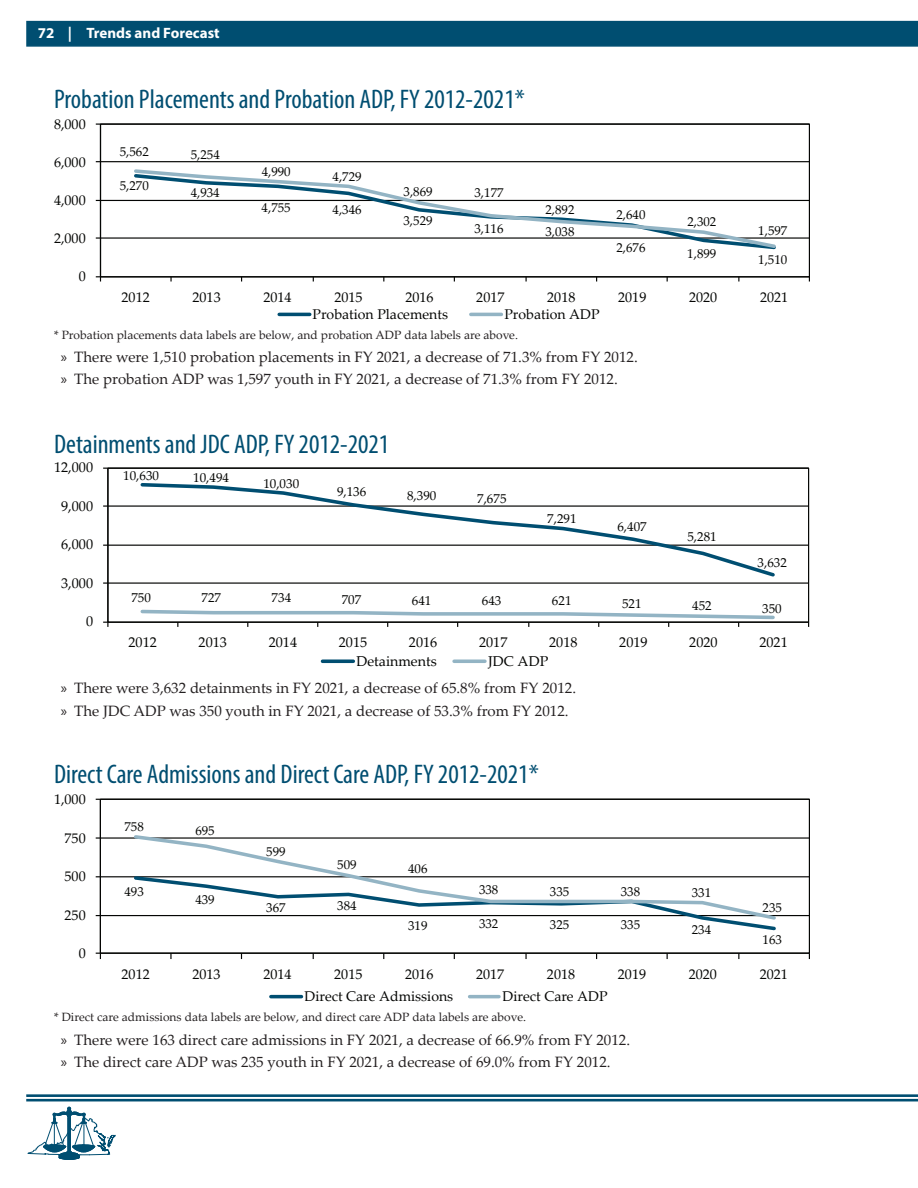
<style>
.page{position:relative;width:918px;height:1188px;background:#fff}
.page>*{position:absolute;margin:0;border:0;box-sizing:border-box;transform-origin:0 0}
.Head-Tables{font:condensed 27px "Myriad Pro";color:#004e71}
.t1{font:15px "Palatino Linotype";color:#231f20}
.t2{font:700 15px "Myriad Pro";color:#fff}
.t3{font:15px "Myriad Pro";color:#231f20}
.t4{font:14.25px "Palatino Linotype";color:#040503}
.t5{font:14.1px "Palatino Linotype";color:#040503}
.t6{font:13.05px "Palatino Linotype";color:#040503}
.t7{font:12.9px "Palatino Linotype";color:#040503}
.Caveat{font:12px "Palatino Linotype";color:#231f20}
.s1{font-family:"Myriad Pro"}
</style>
<div class="page">
<div style="left:26px;top:21px;width:892px;height:26px;background:#004e71"></div>
<svg style="left:26px;top:1094px;width:892px;height:7px;background:#53879f"></svg>
<svg style="left:27px;top:1107px;width:88px;height:52px"></svg>
<hr style="left:108px;top:505px;width:701px;height:2px;background:#040503">
<hr style="left:108px;top:545px;width:701px;height:1px;background:#040503">
<hr style="left:108px;top:582px;width:701px;height:2px;background:#040503">
<hr style="left:107px;top:468px;width:1px;height:154px;background:#040503">
<hr style="left:108px;top:622px;width:701px;height:1px;background:#040503">
<svg style="left:139px;top:483px;width:638px;height:94px"></svg>
<svg style="left:139px;top:609px;width:638px;height:18px"></svg>
<svg style="left:322px;top:659px;width:31px;height:4px"></svg>
<svg style="left:454px;top:659px;width:31px;height:4px"></svg>
<hr style="left:100px;top:837px;width:709px;height:2px;background:#040503">
<hr style="left:100px;top:876px;width:709px;height:1px;background:#040503">
<hr style="left:100px;top:915px;width:709px;height:1px;background:#040503">
<div style="left:100px;top:799px;width:710px;height:155px;border:1px solid #040503"></div>
<hr style="left:100px;top:799px;width:1px;height:154px;background:#040503">
<hr style="left:100px;top:953px;width:709px;height:1px;background:#040503">
<svg style="left:96px;top:953px;width:5px;height:6px"></svg>
<svg style="left:718px;top:922px;width:58px;height:9px"></svg>
<svg style="left:132px;top:835px;width:646px;height:87px"></svg>
<hr style="left:271px;top:995px;width:30px;height:3px;background:#004e71">
<hr style="left:470px;top:995px;width:29px;height:3px;background:#93b4c4">
<hr style="left:100px;top:161px;width:709px;height:1px;background:#040503">
<hr style="left:100px;top:200px;width:709px;height:1px;background:#040503">
<hr style="left:100px;top:237px;width:709px;height:2px;background:#040503">
<div style="left:100px;top:124px;width:710px;height:153px;border:1px solid #040503"></div>
<hr style="left:100px;top:124px;width:1px;height:153px;background:#040503">
<hr style="left:100px;top:276px;width:709px;height:1px;background:#040503">
<svg style="left:96px;top:276px;width:5px;height:6px"></svg>
<svg style="left:132px;top:169px;width:646px;height:81px"></svg>
<hr style="left:279px;top:313px;width:31px;height:3px;background:#004e71">
<hr style="left:471px;top:313px;width:30px;height:3px;background:#93b4c4">
<p class="t2" style="left:38px;top:23px;width:183px">72 | Trends and Forecast</p>
<p class="Head-Tables" style="left:54px;top:83px;width:472px">Probation Placements and Probation ADP, FY 2012-2021*</p>
<p class="t5" style="left:54px;top:114px;width:33px">8,000</p>
<p class="t5" style="left:54px;top:152px;width:33px">6,000</p>
<p class="t5" style="left:54px;top:190px;width:33px">4,000</p>
<p class="t5" style="left:54px;top:228px;width:33px">2,000</p>
<p class="t5" style="left:79px;top:266px;width:9px">0</p>
<p class="t7" style="left:120px;top:142px;width:31px">5,562</p>
<p class="t7" style="left:191px;top:145px;width:31px">5,254</p>
<p class="t7" style="left:120px;top:177px;width:31px">5,270</p>
<p class="t7" style="left:191px;top:183px;width:31px">4,934</p>
<p class="t7" style="left:262px;top:162px;width:31px">4,990</p>
<p class="t7" style="left:333px;top:167px;width:31px">4,729</p>
<p class="t7" style="left:262px;top:199px;width:31px">4,755</p>
<p class="t7" style="left:333px;top:200px;width:31px">4,346</p>
<p class="t7" style="left:404px;top:182px;width:31px">3,869</p>
<p class="t7" style="left:475px;top:183px;width:31px">3,177</p>
<p class="t7" style="left:404px;top:212px;width:31px">3,529</p>
<p class="t7" style="left:545px;top:201px;width:31px">2,892</p>
<p class="t7" style="left:616px;top:206px;width:31px">2,640</p>
<p class="t7" style="left:474px;top:219px;width:31px">3,116</p>
<p class="t7" style="left:545px;top:222px;width:31px">3,038</p>
<p class="t7" style="left:616px;top:238px;width:31px">2,676</p>
<p class="t7" style="left:687px;top:212px;width:31px">2,302</p>
<p class="t7" style="left:687px;top:244px;width:31px">1,899</p>
<p class="t7" style="left:758px;top:221px;width:31px">1,597</p>
<p class="t7" style="left:758px;top:250px;width:31px">1,510</p>
<p class="t5" style="left:122px;top:287px;width:30px">2012</p>
<p class="t5" style="left:193px;top:287px;width:30px">2013</p>
<p class="t5" style="left:263px;top:287px;width:30px">2014</p>
<p class="t5" style="left:334px;top:287px;width:30px">2015</p>
<p class="t5" style="left:405px;top:287px;width:30px">2016</p>
<p class="t5" style="left:476px;top:287px;width:30px">2017</p>
<p class="t5" style="left:547px;top:287px;width:30px">2018</p>
<p class="t5" style="left:618px;top:287px;width:30px">2019</p>
<p class="t5" style="left:689px;top:287px;width:30px">2020</p>
<p class="t5" style="left:760px;top:287px;width:30px">2021</p>
<p class="t5" style="left:313px;top:304px;width:137px">Probation Placements</p>
<p class="t5" style="left:504px;top:304px;width:97px">Probation ADP</p>
<p class="Caveat" style="left:54px;top:326px;width:466px">* Probation placements data labels are below, and probation ADP data labels are above.</p>
<p class="t1" style="left:61px;top:346px;width:579px"><span class="s1">x</span> There were 1,510 probation placements in FY 2021, a decrease of 71.3% from FY 2012.</p>
<p class="t1" style="left:61px;top:369px;width:559px"><span class="s1">x</span> The probation ADP was 1,597 youth in FY 2021, a decrease of 71.3% from FY 2012.</p>
<p class="Head-Tables" style="left:54px;top:428px;width:337px">Detainments and JDC ADP, FY 2012-2021</p>
<p class="t4" style="left:54px;top:457px;width:41px">12,000</p>
<p class="t4" style="left:61px;top:496px;width:34px">9,000</p>
<p class="t4" style="left:61px;top:534px;width:34px">6,000</p>
<p class="t4" style="left:61px;top:573px;width:34px">3,000</p>
<p class="t6" style="left:123px;top:466px;width:37px">10,630</p>
<p class="t6" style="left:193px;top:468px;width:37px">10,494</p>
<p class="t6" style="left:263px;top:474px;width:37px">10,030</p>
<p class="t6" style="left:337px;top:482px;width:31px">9,136</p>
<p class="t6" style="left:407px;top:486px;width:31px">8,390</p>
<p class="t6" style="left:477px;top:489px;width:31px">7,675</p>
<p class="t6" style="left:547px;top:509px;width:31px">7,291</p>
<p class="t6" style="left:617px;top:517px;width:31px">6,407</p>
<p class="t6" style="left:687px;top:527px;width:31px">5,281</p>
<p class="t6" style="left:758px;top:553px;width:31px">3,632</p>
<p class="t4" style="left:86px;top:611px;width:9px">0</p>
<p class="t6" style="left:131px;top:588px;width:21px">750</p>
<p class="t6" style="left:202px;top:588px;width:21px">727</p>
<p class="t6" style="left:272px;top:588px;width:21px">734</p>
<p class="t6" style="left:342px;top:590px;width:21px">707</p>
<p class="t6" style="left:412px;top:591px;width:21px">641</p>
<p class="t6" style="left:482px;top:591px;width:21px">643</p>
<p class="t6" style="left:552px;top:591px;width:21px">621</p>
<p class="t6" style="left:622px;top:594px;width:21px">521</p>
<p class="t6" style="left:692px;top:596px;width:21px">452</p>
<p class="t6" style="left:762px;top:599px;width:21px">350</p>
<p class="t4" style="left:129px;top:632px;width:30px">2012</p>
<p class="t4" style="left:199px;top:632px;width:30px">2013</p>
<p class="t4" style="left:269px;top:632px;width:30px">2014</p>
<p class="t4" style="left:339px;top:632px;width:30px">2015</p>
<p class="t4" style="left:409px;top:632px;width:30px">2016</p>
<p class="t4" style="left:479px;top:632px;width:30px">2017</p>
<p class="t4" style="left:549px;top:632px;width:30px">2018</p>
<p class="t4" style="left:619px;top:632px;width:30px">2019</p>
<p class="t4" style="left:689px;top:632px;width:30px">2020</p>
<p class="t4" style="left:759px;top:632px;width:30px">2021</p>
<p class="t4" style="left:356px;top:651px;width:82px">Detainments</p>
<p class="t4" style="left:488px;top:651px;width:62px">JDC ADP</p>
<p class="t1" style="left:74px;top:678px;width:503px">There were 3,632 detainments in FY 2021, a decrease of 65.8% from FY 2012.</p>
<p class="t1" style="left:61px;top:700px;width:509px"><span class="s1">x</span> The JDC ADP was 350 youth in FY 2021, a decrease of 53.3% from FY 2012.</p>
<p class="t3" style="left:61px;top:679px;width:8px">x</p>
<p class="Head-Tables" style="left:54px;top:758px;width:486px">Direct Care Admissions and Direct Care ADP, FY 2012-2021*</p>
<p class="t5" style="left:54px;top:789px;width:33px">1,000</p>
<p class="t5" style="left:65px;top:828px;width:23px">750</p>
<p class="t5" style="left:65px;top:866px;width:23px">500</p>
<p class="t5" style="left:65px;top:905px;width:23px">250</p>
<p class="t5" style="left:79px;top:943px;width:9px">0</p>
<p class="t7" style="left:124px;top:818px;width:21px">758</p>
<p class="t7" style="left:195px;top:821px;width:21px">695</p>
<p class="t7" style="left:124px;top:882px;width:21px">493</p>
<p class="t7" style="left:195px;top:891px;width:21px">439</p>
<p class="t7" style="left:266px;top:842px;width:21px">599</p>
<p class="t7" style="left:337px;top:856px;width:21px">509</p>
<p class="t7" style="left:408px;top:860px;width:21px">406</p>
<p class="t7" style="left:266px;top:899px;width:21px">367</p>
<p class="t7" style="left:337px;top:896px;width:21px">384</p>
<p class="t7" style="left:479px;top:881px;width:21px">338</p>
<p class="t7" style="left:550px;top:883px;width:21px">335</p>
<p class="t7" style="left:621px;top:882px;width:21px">338</p>
<p class="t7" style="left:692px;top:883px;width:21px">331</p>
<p class="t7" style="left:408px;top:917px;width:21px">319</p>
<p class="t7" style="left:479px;top:915px;width:21px">332</p>
<p class="t7" style="left:550px;top:916px;width:21px">325</p>
<p class="t7" style="left:621px;top:916px;width:21px">335</p>
<p class="t7" style="left:692px;top:921px;width:21px">234</p>
<p class="t7" style="left:763px;top:898px;width:21px">235</p>
<p class="t7" style="left:763px;top:930px;width:21px">163</p>
<p class="t5" style="left:122px;top:964px;width:30px">2012</p>
<p class="t5" style="left:192px;top:964px;width:30px">2013</p>
<p class="t5" style="left:263px;top:964px;width:30px">2014</p>
<p class="t5" style="left:334px;top:964px;width:30px">2015</p>
<p class="t5" style="left:405px;top:964px;width:30px">2016</p>
<p class="t5" style="left:476px;top:964px;width:30px">2017</p>
<p class="t5" style="left:547px;top:964px;width:30px">2018</p>
<p class="t5" style="left:618px;top:964px;width:30px">2019</p>
<p class="t5" style="left:689px;top:964px;width:30px">2020</p>
<p class="t5" style="left:760px;top:964px;width:30px">2021</p>
<p class="t5" style="left:304px;top:987px;width:150px">Direct Care Admissions</p>
<p class="t5" style="left:503px;top:987px;width:107px">Direct Care ADP</p>
<p class="Caveat" style="left:54px;top:1009px;width:474px">* Direct care admissions data labels are below, and direct care ADP data labels are above.</p>
<p class="t1" style="left:61px;top:1029px;width:571px"><span class="s1">x</span> There were 163 direct care admissions in FY 2021, a decrease of 66.9% from FY 2012.</p>
<p class="t1" style="left:61px;top:1051px;width:551px"><span class="s1">x</span> The direct care ADP was 235 youth in FY 2021, a decrease of 69.0% from FY 2012.</p>
</div>
